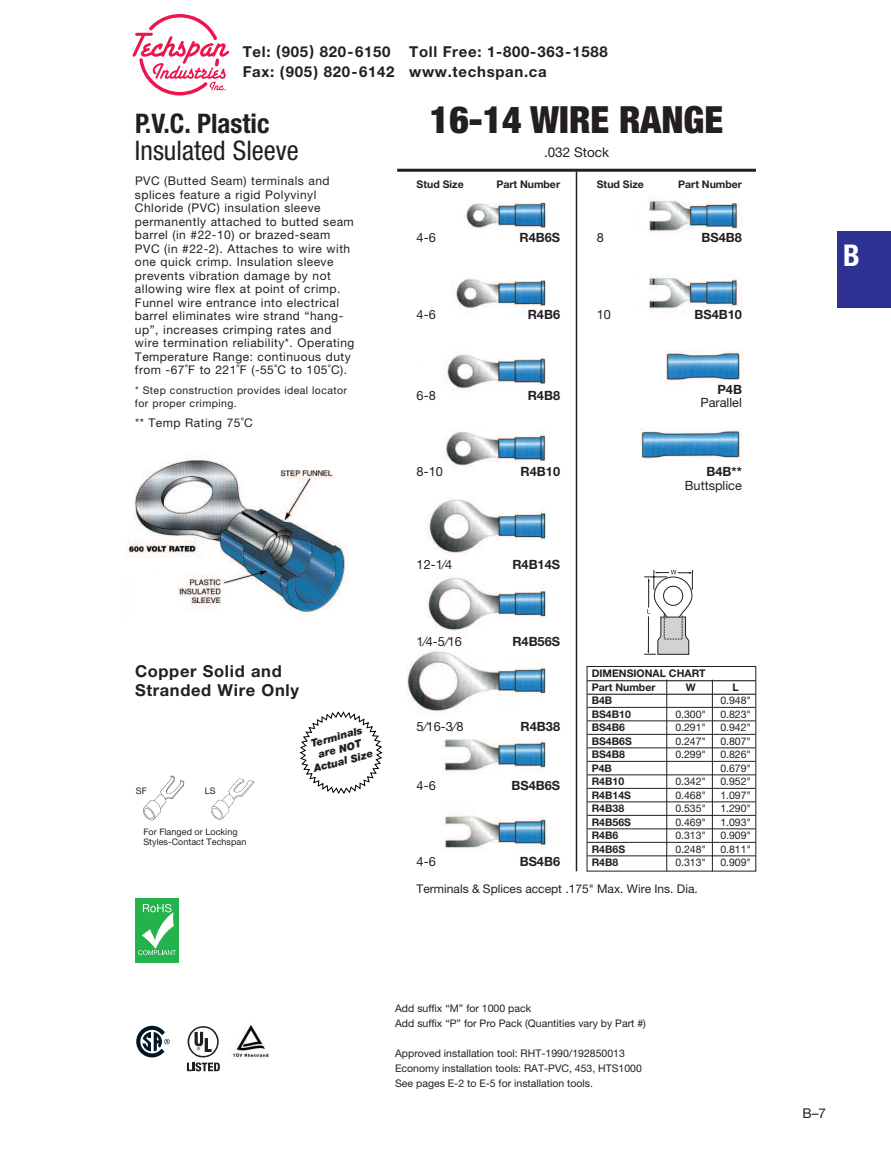
<style>
.page{position:relative;width:891px;height:1161px;background:#fff}
.page>*{position:absolute;margin:0;border:0;box-sizing:border-box;transform-origin:0 0}
.t1{font:900 condensed 37.5px "Helvetica Neue LT Pro";color:#231f20}
.t2{font:700 condensed 30px "Helvetica Neue LT Pro";color:#fff}
.t3{font:condensed 27px "Helvetica Neue LT Pro";color:#231f20}
.t4{font:700 condensed 27px "Helvetica Neue LT Pro";color:#231f20}
.t5{font:700 16.5px/19.5px "Helvetica Neue LT Pro";letter-spacing:.04em;color:#231f20}
.t6{font:700 15px/20.2px "Helvetica Neue LT Pro";letter-spacing:.045em;color:#231f20}
.t7{font:13.5px "Helvetica Neue LT Pro";color:#231f20}
.t8{font:700 12.75px "Helvetica Neue LT Pro";color:#231f20}
.t9{font:12.75px "Helvetica Neue LT Pro";color:#231f20}
.t10{font:12px/13.5px "Helvetica Neue LT Pro";letter-spacing:.04em;color:#231f20}
.t11{font:12px "Helvetica Neue LT Pro";color:#231f20}
.t12{font:10.5px/15px "Helvetica Neue LT Pro";color:#231f20}
.t13{font:700 10.5px/13.5px "Helvetica Neue LT Pro";color:#231f20}
.t14{font:10.5px/13.5px "Helvetica Neue LT Pro";letter-spacing:.04em;color:#231f20}
.t15{font:italic 900 10.5px/12.6px "Helvetica Neue LT Pro";color:#231f20;text-align:center}
.t16{font:9px/10.5px "Helvetica Neue LT Pro";letter-spacing:.005em;color:#231f20}
</style>
<div class="page">
<div style="left:136px;top:898px;width:43px;height:65px;background:#23b24b"></div>
<svg style="left:138px;top:904px;width:38px;height:51px"></svg>
<img style="left:398px;top:168px;width:358px;height:704px">
<img style="left:125px;top:454px;width:224px;height:163px">
<hr style="left:397px;top:169px;width:359px;height:3px;background:#231f20">
<hr style="left:576px;top:171px;width:1px;height:700px;background:#231f20">
<hr style="left:587px;top:680px;width:169px;height:1px;background:#231f20">
<hr style="left:587px;top:694px;width:169px;height:1px;background:#231f20">
<hr style="left:587px;top:707px;width:169px;height:1px;background:#231f20">
<hr style="left:587px;top:721px;width:169px;height:1px;background:#231f20">
<hr style="left:587px;top:734px;width:169px;height:1px;background:#231f20">
<hr style="left:587px;top:748px;width:169px;height:1px;background:#231f20">
<hr style="left:587px;top:761px;width:169px;height:1px;background:#231f20">
<hr style="left:587px;top:775px;width:169px;height:1px;background:#231f20">
<hr style="left:587px;top:788px;width:169px;height:1px;background:#231f20">
<hr style="left:587px;top:802px;width:169px;height:1px;background:#231f20">
<hr style="left:587px;top:815px;width:169px;height:1px;background:#231f20">
<hr style="left:587px;top:829px;width:169px;height:1px;background:#231f20">
<hr style="left:587px;top:842px;width:169px;height:1px;background:#231f20">
<hr style="left:587px;top:856px;width:169px;height:1px;background:#231f20">
<hr style="left:666px;top:679px;width:1px;height:192px;background:#231f20">
<hr style="left:712px;top:680px;width:1px;height:191px;background:#231f20">
<svg style="left:299px;top:711px;width:84px;height:83px"></svg>
<div style="left:586px;top:556px;width:170px;height:106px;background:#fff"></div>
<svg style="left:644px;top:570px;width:49px;height:85px"></svg>
<svg style="left:133px;top:14px;width:96px;height:81px"></svg>
<svg style="left:187px;top:1026px;width:33px;height:45px"></svg>
<svg style="left:136px;top:1026px;width:34px;height:31px"></svg>
<img style="left:232px;top:1024px;width:37px;height:34px">
<div style="left:837px;top:232px;width:54px;height:76px;background:#2e3092"></div>
<img style="left:143px;top:776px;width:42px;height:45px">
<img style="left:211px;top:778px;width:43px;height:42px">
<p class="t6" style="left:243px;top:43px;width:367px">Tel: (905) 820-6150 Toll Free: 1-800-363-1588<br>Fax: (905) 820-6142 www.techspan.ca</p>
<h3 class="t4" style="left:135px;top:113px;width:136px">P.V.C. Plastic</h3>
<h3 class="t3" style="left:135px;top:140px;width:165px">Insulated Sleeve</h3>
<p class="t10" style="left:135px;top:176px;width:221px">PVC (Butted Seam) terminals and splices feature a rigid Polyvinyl Chloride (PVC) insulation sleeve permanently attached to butted seam barrel (in #22-10) or brazed-seam PVC (in #22-2). Attaches to wire with one quick crimp. Insulation sleeve prevents vibration damage by not allowing wire flex at point of crimp.<br>Funnel wire entrance into electrical barrel eliminates wire strand “hang&shy;up”, increases crimping rates and wire termination reliability*. Operating Temperature Range: continuous duty from -67˚F to 221˚F (-55˚C to 105˚C).</p>
<p class="t14" style="left:135px;top:384px;width:214px">* Step construction provides ideal locator for proper crimping.</p>
<p class="t10" style="left:135px;top:417px;width:119px">** Temp Rating 75˚C</p>
<h1 class="t1" style="left:430px;top:106px;width:295px">16-14 WIRE RANGE</h1>
<p class="t7" style="left:544px;top:147px;width:67px">.032 Stock</p>
<p class="t13" style="left:417px;top:179px;width:49px">Stud Size</p>
<p class="t13" style="left:496px;top:179px;width:65px">Part Number</p>
<p class="t13" style="left:597px;top:179px;width:49px">Stud Size</p>
<p class="t13" style="left:678px;top:179px;width:65px">Part Number</p>
<p class="t9" style="left:417px;top:233px;width:21px">4-6</p>
<p class="t8" style="left:519px;top:233px;width:42px">R4B6S</p>
<p class="t9" style="left:597px;top:233px;width:9px">8</p>
<p class="t8" style="left:702px;top:233px;width:42px">BS4B8</p>
<p class="t9" style="left:417px;top:310px;width:21px">4-6</p>
<p class="t8" style="left:528px;top:310px;width:34px">R4B6</p>
<p class="t9" style="left:597px;top:310px;width:16px">10</p>
<p class="t8" style="left:695px;top:310px;width:49px">BS4B10</p>
<p class="t9" style="left:417px;top:391px;width:21px">6-8</p>
<p class="t8" style="left:528px;top:391px;width:34px">R4B8</p>
<p class="t8" style="left:717px;top:385px;width:26px">P4B</p>
<p class="t9" style="left:700px;top:398px;width:43px">Parallel</p>
<p class="t9" style="left:417px;top:467px;width:28px">8-10</p>
<p class="t8" style="left:521px;top:467px;width:41px">R4B10</p>
<p class="t8" style="left:707px;top:467px;width:37px">B4B**</p>
<p class="t9" style="left:685px;top:481px;width:59px">Buttsplice</p>
<p class="t9" style="left:417px;top:560px;width:37px">12-1⁄4</p>
<p class="t8" style="left:512px;top:560px;width:49px">R4B14S</p>
<p class="t9" style="left:417px;top:637px;width:47px">1⁄4-5⁄16</p>
<p class="t8" style="left:512px;top:637px;width:49px">R4B56S</p>
<h3 class="t5" style="left:135px;top:662px;width:165px">Copper Solid and<br>Stranded Wire Only</h3>
<p class="t13" style="left:592px;top:668px;width:115px">DIMENSIONAL CHART<br>Part Number</p>
<p class="t13" style="left:686px;top:681px;width:11px">W</p>
<p class="t13" style="left:733px;top:681px;width:8px">L</p>
<p class="t13" style="left:592px;top:695px;width:22px">B4B</p>
<p class="t12" style="left:720px;top:694px;width:32px">0.948"</p>
<p class="t13" style="left:592px;top:708px;width:41px">BS4B10</p>
<p class="t12" style="left:675px;top:707px;width:32px">0.300"</p>
<p class="t12" style="left:720px;top:707px;width:32px">0.823"</p>
<p class="t13" style="left:592px;top:722px;width:35px">BS4B6</p>
<p class="t12" style="left:675px;top:721px;width:32px">0.291"</p>
<p class="t12" style="left:720px;top:721px;width:32px">0.942"</p>
<p class="t13" style="left:592px;top:735px;width:42px">BS4B6S</p>
<p class="t12" style="left:675px;top:734px;width:32px">0.247"</p>
<p class="t12" style="left:720px;top:734px;width:32px">0.807"</p>
<p class="t13" style="left:592px;top:749px;width:35px">BS4B8</p>
<p class="t12" style="left:675px;top:748px;width:32px">0.299"</p>
<p class="t12" style="left:720px;top:748px;width:32px">0.826"</p>
<p class="t13" style="left:592px;top:762px;width:22px">P4B</p>
<p class="t12" style="left:720px;top:761px;width:32px">0.679"</p>
<p class="t13" style="left:592px;top:776px;width:34px">R4B10</p>
<p class="t12" style="left:675px;top:775px;width:32px">0.342"</p>
<p class="t12" style="left:720px;top:775px;width:32px">0.952"</p>
<p class="t13" style="left:592px;top:789px;width:41px">R4B14S</p>
<p class="t12" style="left:675px;top:788px;width:32px">0.468"</p>
<p class="t12" style="left:720px;top:788px;width:32px">1.097"</p>
<p class="t13" style="left:592px;top:803px;width:34px">R4B38</p>
<p class="t12" style="left:675px;top:802px;width:32px">0.535"</p>
<p class="t12" style="left:720px;top:802px;width:32px">1.290"</p>
<p class="t13" style="left:592px;top:816px;width:41px">R4B56S</p>
<p class="t12" style="left:675px;top:815px;width:32px">0.469"</p>
<p class="t12" style="left:720px;top:815px;width:32px">1.093"</p>
<p class="t13" style="left:592px;top:830px;width:28px">R4B6</p>
<p class="t12" style="left:675px;top:829px;width:32px">0.313"</p>
<p class="t12" style="left:720px;top:829px;width:32px">0.909"</p>
<p class="t13" style="left:592px;top:843px;width:35px">R4B6S</p>
<p class="t12" style="left:675px;top:842px;width:32px">0.248"</p>
<p class="t12" style="left:720px;top:842px;width:32px">0.811"</p>
<p class="t13" style="left:592px;top:857px;width:28px">R4B8</p>
<p class="t12" style="left:675px;top:856px;width:32px">0.313"</p>
<p class="t12" style="left:720px;top:856px;width:32px">0.909"</p>
<p class="t9" style="left:417px;top:722px;width:48px">5⁄16-3⁄8</p>
<p class="t8" style="left:521px;top:722px;width:41px">R4B38</p>
<p class="t15" style="left:306px;top:739px;width:63px;rotate:-15deg">Terminals are NOT<br>Actual Size</p>
<p class="t9" style="left:417px;top:781px;width:21px">4-6</p>
<p class="t8" style="left:511px;top:781px;width:50px">BS4B6S</p>
<p class="t16" style="left:136px;top:786px;width:13px">SF</p>
<p class="t16" style="left:205px;top:786px;width:12px">LS</p>
<p class="t16" style="left:143px;top:827px;width:105px">For Flanged or Locking<br>Styles-Contact Techspan</p>
<p class="t9" style="left:417px;top:857px;width:21px">4-6</p>
<p class="t8" style="left:520px;top:857px;width:42px">BS4B6</p>
<p class="t11" style="left:417px;top:885px;width:283px">Terminals &amp; Splices accept .175" Max. Wire Ins. Dia.</p>
<p class="t12" style="left:395px;top:1002px;width:252px">Add suffix “M” for 1000 pack<br>Add suffix “P” for Pro Pack (Quantities vary by Part #)</p>
<p class="t12" style="left:395px;top:1047px;width:248px">Approved installation tool: RHT-1990/192850013<br>Economy installation tools: RAT-PVC, 453, HTS1000<br>See pages E-2 to E-5 for installation tools.</p>
<h2 class="t2" style="left:843px;top:244px;width:18px">B</h2>
<p class="t7" style="left:802px;top:1109px;width:25px">B–7</p>
</div>
